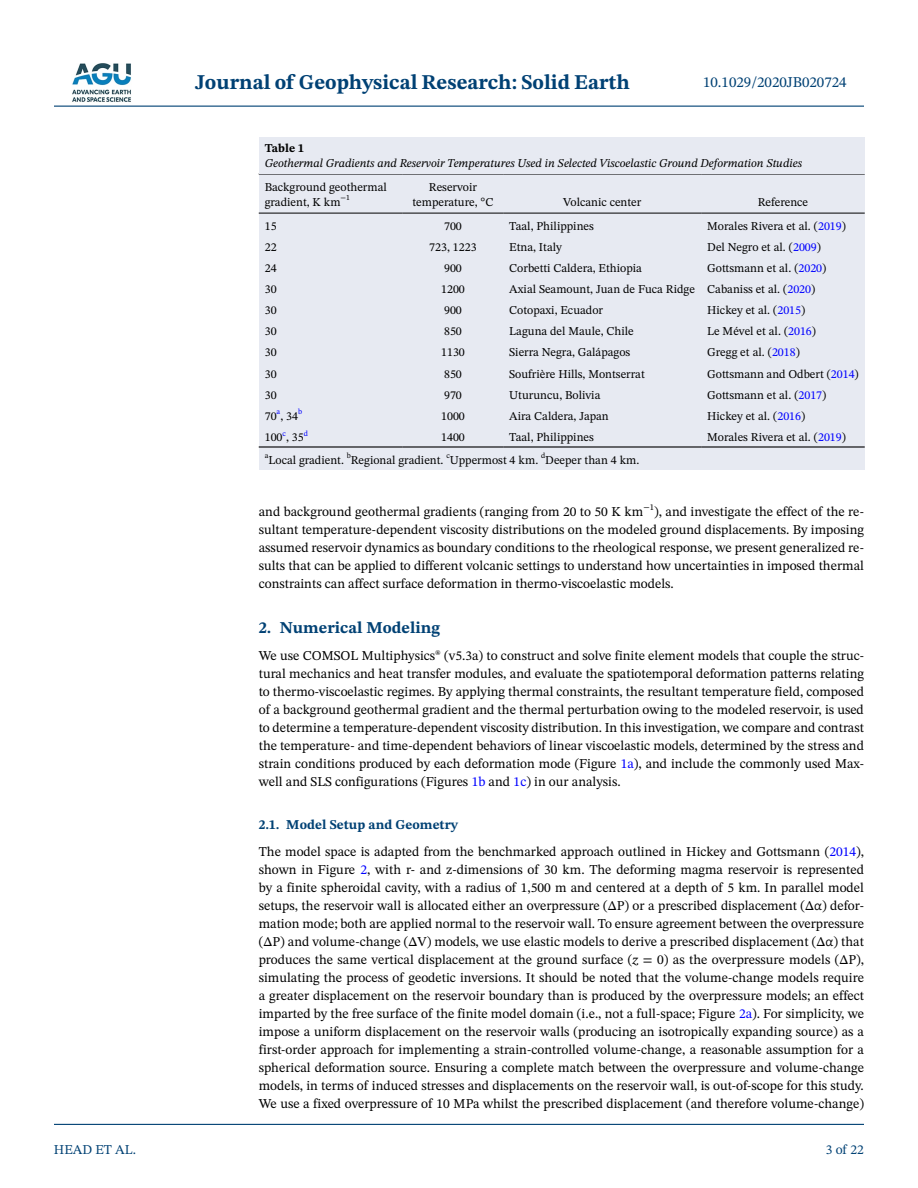
<style>
.page{position:relative;width:918px;height:1188px;background:#fff}
.page>*{position:absolute;margin:0;border:0;box-sizing:border-box;transform-origin:0 0}
.t1{font:700 21px "STIX Two Text";color:#004174}
.t2{font:700 16.5px "STIX Two Text";color:#004174}
.t3{font:15px "STIX Two Text";color:#004174}
.t4{font:13.5px/18px "STIX Two Text";color:#000;text-align:justify}
.t5{font:13.5px "STIX Two Text";color:#004174}
.t6{font:12px/15px "STIX Two Text";color:#000}
.t7{font:italic 12px "STIX Two Text";color:#000}
.t8{font:700 12px "STIX Two Text";color:#000}
.t9{font:7.8px "STIX Two Text";color:#000}
.t10{font:7.8px "STIX Two Text";color:#00f}
.s1{color:#00f}
.s2{font-weight:700;color:#004174}
.s3{font-family:"STIX Two Math"}
.s4{font-style:italic}
</style>
<div class="page">
<hr style="left:54px;top:106px;width:810px;height:1px;background:#004174">
<hr style="left:54px;top:1124px;width:810px;height:1px;background:#004174">
<img style="left:72px;top:63px;width:59px;height:39px">
<div style="left:259px;top:173px;width:606px;height:297px;background:#e7eaf2"></div>
<hr style="left:259px;top:173px;width:144px;height:2px;background:#000">
<hr style="left:259px;top:213px;width:144px;height:1px;background:#000">
<hr style="left:403px;top:173px;width:100px;height:2px;background:#000">
<hr style="left:403px;top:213px;width:100px;height:1px;background:#000">
<hr style="left:503px;top:173px;width:198px;height:2px;background:#000">
<hr style="left:503px;top:213px;width:198px;height:1px;background:#000">
<hr style="left:701px;top:173px;width:164px;height:2px;background:#000">
<hr style="left:701px;top:213px;width:164px;height:1px;background:#000">
<hr style="left:259px;top:446px;width:144px;height:2px;background:#000">
<hr style="left:403px;top:446px;width:100px;height:2px;background:#000">
<hr style="left:503px;top:446px;width:198px;height:2px;background:#000">
<hr style="left:701px;top:446px;width:164px;height:2px;background:#000">
<div style="left:259px;top:137px;width:606px;height:36px;background:#e7eaf2"></div>
<p class="t5" style="left:54px;top:1140px;width:84px">HEAD ET AL.</p>
<h1 class="t1" style="left:195px;top:67px;width:436px">Journal of Geophysical Research: Solid Earth</h1>
<p class="t3" style="left:703px;top:72px;width:145px">10.1029/2020JB020724</p>
<p class="t8" style="left:265px;top:140px;width:41px">Table 1</p>
<p class="t7" style="left:265px;top:155px;width:539px">Geothermal Gradients and Reservoir Temperatures Used in Selected Viscoelastic Ground Deformation Studies</p>
<p class="t6" style="left:265px;top:179px;width:124px">Background geothermal gradient, K km<sup>−1</sup></p>
<p class="t6" style="left:413px;top:179px;width:82px;text-align:center">Reservoir temperature, °C</p>
<p class="t6" style="left:563px;top:194px;width:80px">Volcanic center</p>
<p class="t6" style="left:758px;top:194px;width:52px">Reference</p>
<p class="t6" style="left:265px;top:218px;width:13px">15</p>
<p class="t6" style="left:444px;top:218px;width:19px">700</p>
<p class="t6" style="left:509px;top:218px;width:86px">Taal, Philippines</p>
<p class="t6" style="left:707px;top:218px;width:140px">Morales Rivera et al. (<span class="s1">2019</span>)</p>
<p class="t6" style="left:265px;top:239px;width:13px">22</p>
<p class="t6" style="left:429px;top:239px;width:49px">723, 1223</p>
<p class="t6" style="left:509px;top:239px;width:54px">Etna, Italy</p>
<p class="t6" style="left:707px;top:239px;width:115px">Del Negro et al. (<span class="s1">2009</span>)</p>
<p class="t6" style="left:265px;top:260px;width:13px">24</p>
<p class="t6" style="left:444px;top:260px;width:19px">900</p>
<p class="t6" style="left:509px;top:260px;width:134px">Corbetti Caldera, Ethiopia</p>
<p class="t6" style="left:707px;top:260px;width:121px">Gottsmann et al. (<span class="s1">2020</span>)</p>
<p class="t6" style="left:265px;top:281px;width:13px">30</p>
<p class="t6" style="left:441px;top:281px;width:25px">1200</p>
<p class="t6" style="left:509px;top:281px;width:308px">Axial Seamount, Juan de Fuca Ridge Cabaniss et al. (<span class="s1">2020</span>)</p>
<p class="t6" style="left:265px;top:303px;width:13px">30</p>
<p class="t6" style="left:444px;top:303px;width:19px">900</p>
<p class="t6" style="left:509px;top:303px;width:95px">Cotopaxi, Ecuador</p>
<p class="t6" style="left:707px;top:303px;width:100px">Hickey et al. (<span class="s1">2015</span>)</p>
<p class="t6" style="left:265px;top:324px;width:13px">30</p>
<p class="t6" style="left:444px;top:324px;width:19px">850</p>
<p class="t6" style="left:509px;top:324px;width:126px">Laguna del Maule, Chile</p>
<p class="t6" style="left:707px;top:324px;width:110px">Le Mével et al. (<span class="s1">2016</span>)</p>
<p class="t6" style="left:265px;top:345px;width:13px">30</p>
<p class="t6" style="left:441px;top:345px;width:25px">1130</p>
<p class="t6" style="left:509px;top:345px;width:123px">Sierra Negra, Galápagos</p>
<p class="t6" style="left:707px;top:345px;width:94px">Gregg et al. (<span class="s1">2018</span>)</p>
<p class="t6" style="left:265px;top:366px;width:13px">30</p>
<p class="t6" style="left:444px;top:366px;width:19px">850</p>
<p class="t6" style="left:509px;top:366px;width:137px">Soufrière Hills, Montserrat</p>
<p class="t6" style="left:707px;top:366px;width:153px">Gottsmann and Odbert (<span class="s1">2014</span>)</p>
<p class="t6" style="left:265px;top:387px;width:13px">30</p>
<p class="t6" style="left:444px;top:387px;width:19px">970</p>
<p class="t6" style="left:509px;top:387px;width:93px">Uturuncu, Bolivia</p>
<p class="t6" style="left:707px;top:387px;width:121px">Gottsmann et al. (<span class="s1">2017</span>)</p>
<p class="t6" style="left:265px;top:408px;width:35px">70<sup>a</sup>, 34</p>
<p class="t10" style="left:298px;top:406px;width:6px">b</p>
<p class="t6" style="left:441px;top:408px;width:25px">1000</p>
<p class="t6" style="left:509px;top:408px;width:101px">Aira Caldera, Japan</p>
<p class="t6" style="left:707px;top:408px;width:100px">Hickey et al. (<span class="s1">2016</span>)</p>
<p class="t10" style="left:283px;top:427px;width:5px">c</p>
<p class="t10" style="left:304px;top:427px;width:6px">d</p>
<p class="t6" style="left:265px;top:429px;width:40px">100 , 35</p>
<p class="t6" style="left:441px;top:429px;width:25px">1400</p>
<p class="t6" style="left:509px;top:429px;width:86px">Taal, Philippines</p>
<p class="t6" style="left:707px;top:429px;width:140px">Morales Rivera et al. (<span class="s1">2019</span>)</p>
<p class="t9" style="left:265px;top:450px;width:5px">a</p>
<p class="t6" style="left:268px;top:452px;width:77px">Local gradient.</p>
<p class="t9" style="left:347px;top:450px;width:6px">b</p>
<p class="t6" style="left:351px;top:452px;width:94px">Regional gradient.</p>
<p class="t9" style="left:446px;top:450px;width:5px">c</p>
<p class="t6" style="left:450px;top:452px;width:90px">Uppermost 4 km.</p>
<p class="t9" style="left:541px;top:450px;width:6px">d</p>
<p class="t6" style="left:545px;top:452px;width:96px">Deeper than 4 km.</p>
<p class="t4" style="left:259px;top:502px;width:607px">and background geothermal gradients (ranging from 20 to 50 K km<sup>−1</sup>), and investigate the effect of the re&shy;sultant temperature-dependent viscosity distributions on the modeled ground displacements. By imposing assumed reservoir dynamics as boundary conditions to the rheological response, we present generalized re&shy;sults that can be applied to different volcanic settings to understand how uncertainties in imposed thermal constraints can affect surface deformation in thermo-viscoelastic models.</p>
<p class="t2" style="left:259px;top:616px;width:183px">2. Numerical Modeling</p>
<p class="t4" style="left:259px;top:646px;width:607px">We use COMSOL Multiphysics® (v5.3a) to construct and solve finite element models that couple the struc&shy;tural mechanics and heat transfer modules, and evaluate the spatiotemporal deformation patterns relating to thermo-viscoelastic regimes. By applying thermal constraints, the resultant temperature field, composed of a background geothermal gradient and the thermal perturbation owing to the modeled reservoir, is used to determine a temperature-dependent viscosity distribution. In this investigation, we compare and contrast the temperature- and time-dependent behaviors of linear viscoelastic models, determined by the stress and strain conditions produced by each deformation mode (Figure <span class="s1">1a</span>), and include the commonly used Max&shy;well and SLS configurations (Figures <span class="s1">1b</span> and <span class="s1">1c</span>) in our analysis.</p>
<p class="t4" style="left:259px;top:811px;width:607px;line-height:27px"><span class="s2">2.1. Model Setup and Geometry<br></span>The model space is adapted from the benchmarked approach outlined in Hickey and Gottsmann (<span class="s1">2014</span>),</p>
<p class="t4" style="left:259px;top:861px;width:607px">shown in Figure <span class="s1">2</span>, with r- and z-dimensions of 30 km. The deforming magma reservoir is represented by a finite spheroidal cavity, with a radius of 1,500 m and centered at a depth of 5 km. In parallel model setups, the reservoir wall is allocated either an overpressure (ΔP) or a prescribed displacement (Δ<span class="s3">⍺</span>) defor&shy;mation mode; both are applied normal to the reservoir wall. To ensure agreement between the overpressure (ΔP) and volume-change (ΔV) models, we use elastic models to derive a prescribed displacement (Δ<span class="s3">⍺</span>) that produces the same vertical displacement at the ground surface (<span class="s4">z</span> = 0) as the overpressure models (ΔP), simulating the process of geodetic inversions. It should be noted that the volume-change models require a greater displacement on the reservoir boundary than is produced by the overpressure models; an effect imparted by the free surface of the finite model domain (i.e., not a full-space; Figure <span class="s1">2a</span>). For simplicity, we impose a uniform displacement on the reservoir walls (producing an isotropically expanding source) as a first-order approach for implementing a strain-controlled volume-change, a reasonable assumption for a spherical deformation source. Ensuring a complete match between the overpressure and volume-change models, in terms of induced stresses and displacements on the reservoir wall, is out-of-scope for this study.<br>We use a fixed overpressure of 10 MPa whilst the prescribed displacement (and therefore volume-change)</p>
<p class="t5" style="left:826px;top:1140px;width:40px">3 of 22</p>
</div>
